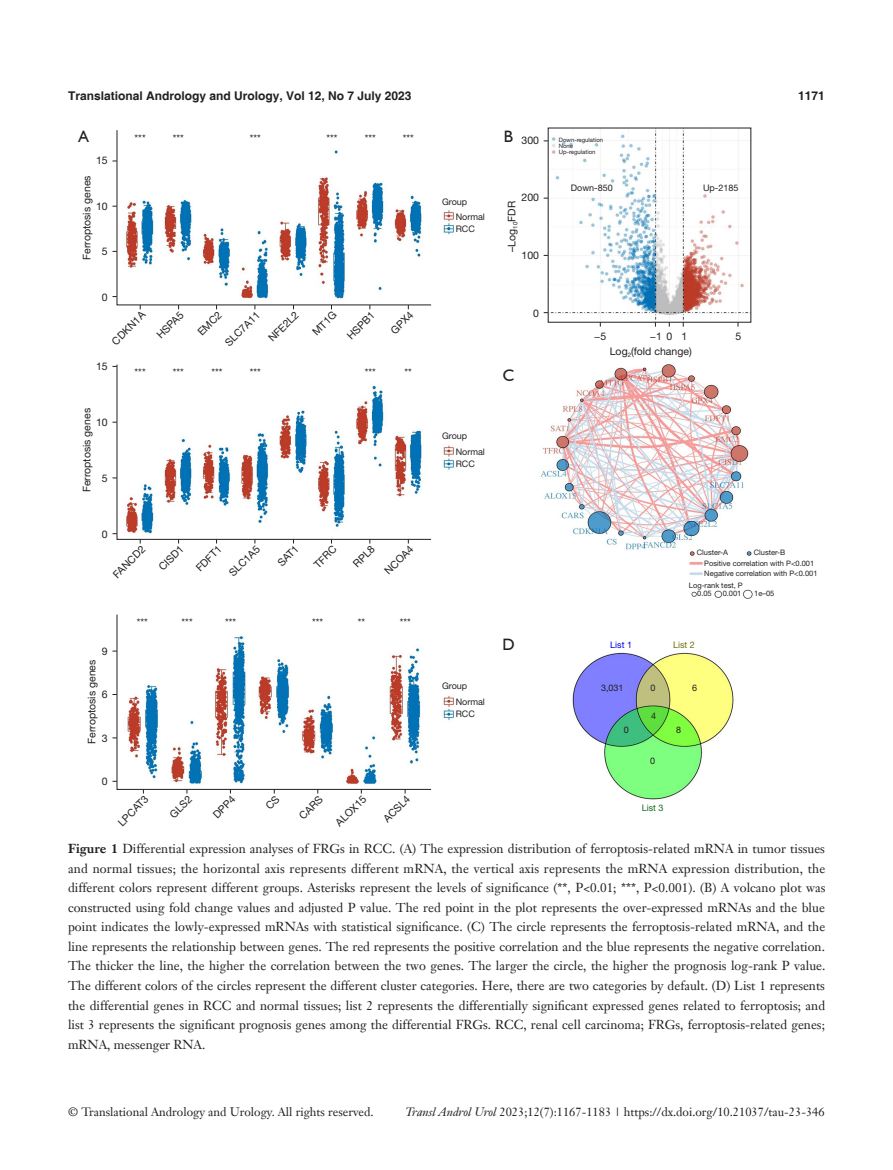
<style>
.page{position:relative;width:893px;height:1170px;background:#fff}
.page>*{position:absolute;margin:0;border:0;box-sizing:border-box;transform-origin:0 0}
.t1{font:16.5px "Humanist 521 BT";color:#231f20}
.t2{font:12.75px/19.5px "Janson Text LT";color:#231f20;text-align:justify}
.t3{font:12px "Janson Text LT";color:#231f20}
.t4{font:700 12px "Helvetica";color:#231f20}
.t5{font:10.5px "Helvetica Neue LT Pro";color:#231f20}
.t6{font:9px "Helvetica Neue LT Pro";color:#231f20}
.t7{font:9px "Helvetica Neue LT Pro";color:#0000eb}
.t8{font:9px "Helvetica Neue LT Pro";color:#6e6f0d}
.t9{font:9px "Helvetica Neue LT Pro";color:#146a1e}
.t10{font:7.5px "Helvetica Neue LT Pro";color:#231f20}
.t11{font:6px "Helvetica Neue LT Pro";color:#231f20}
.s1{font-weight:700}
.s2{font-style:italic}
</style>
<div class="page">
<img style="left:112px;top:128px;width:641px;height:672px">
<svg style="left:116px;top:129px;width:316px;height:176px"></svg>
<svg style="left:116px;top:364px;width:316px;height:176px"></svg>
<svg style="left:116px;top:613px;width:316px;height:177px"></svg>
<div style="left:500px;top:128px;width:17px;height:17px;background:#fff"></div>
<div style="left:500px;top:367px;width:17px;height:17px;background:#fff"></div>
<div style="left:500px;top:636px;width:17px;height:17px;background:#fff"></div>
<svg style="left:265px;top:789px;width:15px;height:11px"></svg>
<p class="t4" style="left:68px;top:88px;width:345px">Translational Andrology and Urology, Vol 12, No 7 July 2023</p>
<p class="t4" style="left:798px;top:88px;width:28px">1171</p>
<p class="t1" style="left:78px;top:126px;width:12px">A</p>
<p class="t5" style="left:135px;top:131px;width:13px">***</p>
<p class="t5" style="left:173px;top:131px;width:13px">***</p>
<p class="t5" style="left:250px;top:131px;width:13px">***</p>
<p class="t5" style="left:326px;top:131px;width:13px">***</p>
<p class="t5" style="left:365px;top:131px;width:13px">***</p>
<p class="t5" style="left:403px;top:131px;width:13px">***</p>
<p class="t5" style="left:96px;top:154px;width:13px">15</p>
<p class="t5" style="left:96px;top:199px;width:13px">10</p>
<p class="t5" style="left:102px;top:245px;width:7px">5</p>
<p class="t5" style="left:102px;top:290px;width:7px">0</p>
<p class="t5" style="left:80px;top:260px;width:86px;rotate:-90deg">Ferroptosis genes</p>
<p class="t5" style="left:109px;top:338px;width:44px;rotate:-45deg">CDKN1A</p>
<p class="t5" style="left:154px;top:332px;width:35px;rotate:-45deg">HSPA5</p>
<p class="t5" style="left:195px;top:329px;width:30px;rotate:-45deg">EMC2</p>
<p class="t5" style="left:222px;top:340px;width:46px;rotate:-45deg">SLC7A11</p>
<p class="t5" style="left:266px;top:335px;width:39px;rotate:-45deg">NFE2L2</p>
<p class="t5" style="left:310px;top:329px;width:30px;rotate:-45deg">MT1G</p>
<p class="t5" style="left:344px;top:332px;width:36px;rotate:-45deg">HSPB1</p>
<p class="t5" style="left:388px;top:327px;width:29px;rotate:-45deg">GPX4</p>
<p class="t5" style="left:96px;top:360px;width:13px">15</p>
<p class="t5" style="left:135px;top:366px;width:13px">***</p>
<p class="t5" style="left:173px;top:366px;width:13px">***</p>
<p class="t5" style="left:212px;top:366px;width:13px">***</p>
<p class="t5" style="left:250px;top:366px;width:13px">***</p>
<p class="t5" style="left:365px;top:366px;width:13px">***</p>
<p class="t5" style="left:405px;top:366px;width:9px">**</p>
<p class="t5" style="left:80px;top:492px;width:86px;rotate:-90deg">Ferroptosis genes</p>
<p class="t5" style="left:96px;top:416px;width:13px">10</p>
<p class="t5" style="left:102px;top:471px;width:7px">5</p>
<p class="t5" style="left:102px;top:527px;width:7px">0</p>
<p class="t5" style="left:110px;top:571px;width:42px;rotate:-45deg">FANCD2</p>
<p class="t5" style="left:156px;top:564px;width:32px;rotate:-45deg">CISD1</p>
<p class="t5" style="left:226px;top:570px;width:40px;rotate:-45deg">SLC1A5</p>
<p class="t5" style="left:193px;top:564px;width:33px;rotate:-45deg">FDFT1</p>
<p class="t5" style="left:275px;top:560px;width:26px;rotate:-45deg">SAT1</p>
<p class="t5" style="left:311px;top:561px;width:28px;rotate:-45deg">TFRC</p>
<p class="t5" style="left:350px;top:560px;width:27px;rotate:-45deg">RPL8</p>
<p class="t5" style="left:382px;top:568px;width:37px;rotate:-45deg">NCOA4</p>
<p class="t5" style="left:102px;top:644px;width:7px">9</p>
<p class="t5" style="left:102px;top:688px;width:7px">6</p>
<p class="t5" style="left:102px;top:731px;width:7px">3</p>
<p class="t5" style="left:102px;top:775px;width:7px">0</p>
<p class="t5" style="left:85px;top:743px;width:86px;rotate:-90deg">Ferroptosis genes</p>
<p class="t5" style="left:137px;top:616px;width:13px">***</p>
<p class="t5" style="left:182px;top:616px;width:13px">***</p>
<p class="t5" style="left:225px;top:616px;width:13px">***</p>
<p class="t5" style="left:312px;top:616px;width:13px">***</p>
<p class="t5" style="left:358px;top:616px;width:9px">**</p>
<p class="t5" style="left:400px;top:616px;width:13px">***</p>
<p class="t5" style="left:115px;top:819px;width:39px;rotate:-45deg">LPCAT3</p>
<p class="t5" style="left:167px;top:811px;width:28px;rotate:-45deg">GLS2</p>
<p class="t5" style="left:210px;top:811px;width:28px;rotate:-45deg">DPP4</p>
<p class="t5" style="left:296px;top:812px;width:30px;rotate:-45deg">CARS</p>
<p class="t5" style="left:333px;top:820px;width:40px;rotate:-45deg">ALOX15</p>
<p class="t5" style="left:381px;top:815px;width:34px;rotate:-45deg">ACSL4</p>
<p class="t6" style="left:442px;top:196px;width:27px">Group</p>
<p class="t6" style="left:456px;top:212px;width:31px">Normal</p>
<p class="t6" style="left:456px;top:223px;width:21px">RCC</p>
<p class="t1" style="left:504px;top:126px;width:11px">B</p>
<p class="t5" style="left:521px;top:134px;width:19px">300</p>
<p class="t5" style="left:521px;top:191px;width:19px">200</p>
<p class="t5" style="left:505px;top:252px;width:52px;rotate:-90deg">–Log<sub>10</sub>FDR</p>
<p class="t5" style="left:521px;top:249px;width:19px">100</p>
<p class="t5" style="left:533px;top:306px;width:7px">0</p>
<p class="t1" style="left:503px;top:365px;width:13px">C</p>
<p class="t6" style="left:442px;top:430px;width:27px">Group</p>
<p class="t6" style="left:456px;top:446px;width:31px">Normal</p>
<p class="t6" style="left:456px;top:458px;width:21px">RCC</p>
<p class="t11" style="left:559px;top:136px;width:46px">Down-regulation</p>
<p class="t11" style="left:559px;top:142px;width:16px">None</p>
<p class="t11" style="left:559px;top:148px;width:38px">Up-regulation</p>
<p class="t6" style="left:571px;top:182px;width:43px">Down-850</p>
<p class="t6" style="left:703px;top:182px;width:37px">Up-2185</p>
<p class="t5" style="left:594px;top:330px;width:14px">−5</p>
<p class="t5" style="left:650px;top:330px;width:39px">−10 1</p>
<p class="t5" style="left:735px;top:330px;width:7px">5</p>
<p class="t5" style="left:610px;top:345px;width:83px">Log<sub>2</sub>(fold change)</p>
<p class="t6" style="left:442px;top:680px;width:27px">Group</p>
<p class="t6" style="left:456px;top:696px;width:31px">Normal</p>
<p class="t6" style="left:456px;top:708px;width:21px">RCC</p>
<p class="t1" style="left:502px;top:634px;width:14px">D</p>
<p class="t10" style="left:697px;top:548px;width:33px">Cluster-A</p>
<p class="t10" style="left:754px;top:548px;width:33px">Cluster-B</p>
<p class="t10" style="left:689px;top:580px;width:55px">Log-rank test, P</p>
<p class="t10" style="left:697px;top:589px;width:16px">0.05</p>
<p class="t10" style="left:723px;top:589px;width:20px">0.001</p>
<p class="t10" style="left:754px;top:589px;width:22px">1e–05</p>
<p class="t10" style="left:704px;top:558px;width:112px">Positive correlation with P&lt;0.001</p>
<p class="t10" style="left:704px;top:568px;width:115px">Negative correlation with P&lt;0.001</p>
<p class="t7" style="left:610px;top:639px;width:23px">List 1</p>
<p class="t6" style="left:601px;top:682px;width:24px">3,031</p>
<p class="t6" style="left:650px;top:682px;width:7px">0</p>
<p class="t6" style="left:692px;top:682px;width:7px">6</p>
<p class="t6" style="left:676px;top:723px;width:7px">8</p>
<p class="t8" style="left:673px;top:639px;width:23px">List 2</p>
<p class="t6" style="left:651px;top:710px;width:7px">4</p>
<p class="t6" style="left:624px;top:724px;width:7px">0</p>
<p class="t6" style="left:650px;top:755px;width:7px">0</p>
<p class="t9" style="left:642px;top:802px;width:23px">List 3</p>
<p class="t2" style="left:68px;top:839px;width:759px"><span class="s1">Figure 1</span> Differential expression analyses of FRGs in RCC. (A) The expression distribution of ferroptosis-related mRNA in tumor tissues and normal tissues; the horizontal axis represents different mRNA, the vertical axis represents the mRNA expression distribution, the different colors represent different groups. Asterisks represent the levels of significance (**, P&lt;0.01; ***, P&lt;0.001). (B) A volcano plot was constructed using fold change values and adjusted P value. The red point in the plot represents the over-expressed mRNAs and the blue point indicates the lowly-expressed mRNAs with statistical significance. (C) The circle represents the ferroptosis-related mRNA, and the line represents the relationship between genes. The red represents the positive correlation and the blue represents the negative correlation.<br>The thicker the line, the higher the correlation between the two genes. The larger the circle, the higher the prognosis log-rank P value.<br>The different colors of the circles represent the different cluster categories. Here, there are two categories by default. (D) List 1 represents the differential genes in RCC and normal tissues; list 2 represents the differentially significant expressed genes related to ferroptosis; and list 3 represents the significant prognosis genes among the differential FRGs. RCC, renal cell carcinoma; FRGs, ferroptosis-related genes; mRNA, messenger RNA.</p>
<p class="t3" style="left:68px;top:1104px;width:307px">© Translational Andrology and Urology. All rights reserved.</p>
<p class="t3" style="left:405px;top:1104px;width:421px"><span class="s2">Transl Androl Urol</span> 2023;12(7):1167-1183 | https://dx.doi.org/10.21037/tau-23-346</p>
</div>
